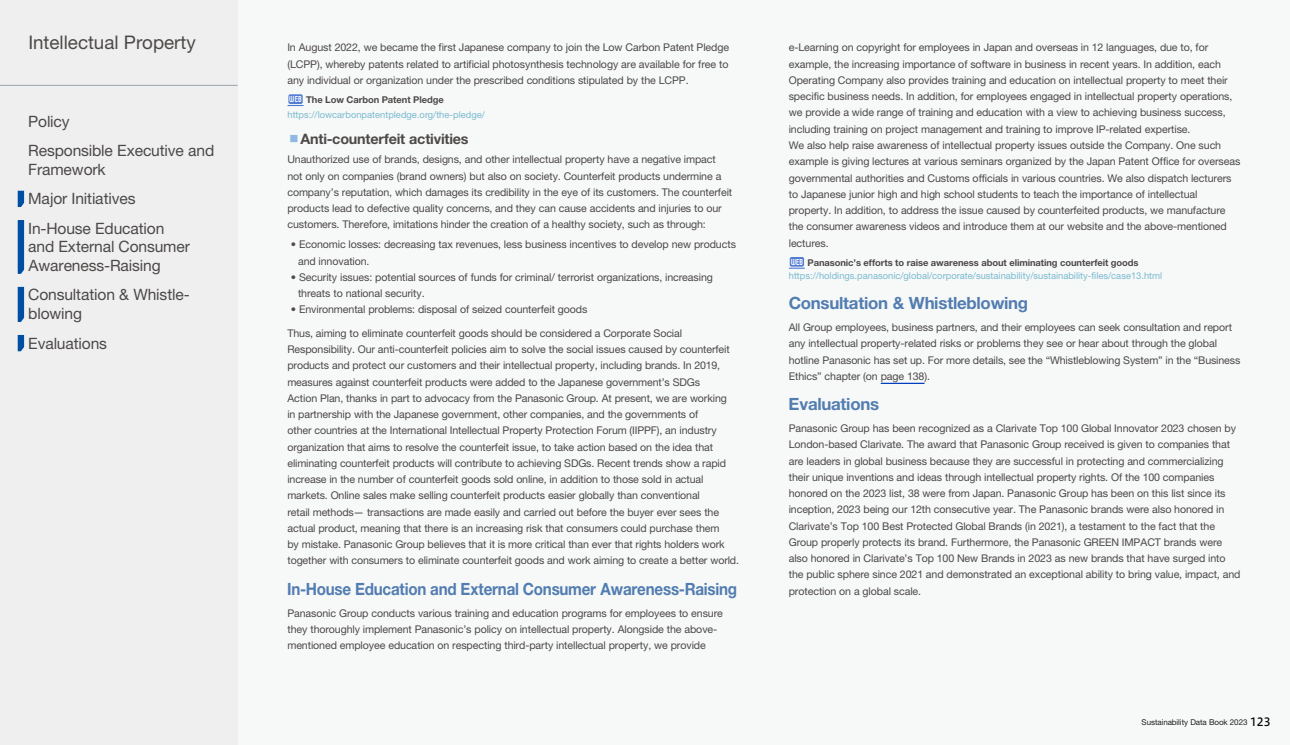
<style>
.page{position:relative;width:1290px;height:745px;background:#fff}
.page>*{position:absolute;margin:0;border:0;box-sizing:border-box;transform-origin:0 0}
.t1{font:18.75px "Helvetica Neue LT Std";color:#4c4948}
.t2{font:700 16.88px "Helvetica Neue LT Std";letter-spacing:-.015em;color:#527db1;scale:.9 1}
.t3{font:700 16.88px "Helvetica Neue LT Std";letter-spacing:-.015em;color:#527db1}
.t4{font:15.62px/29.4px "Helvetica Neue LT Std";letter-spacing:-.01em;color:#4c4948}
.t5{font:700 14.38px "Helvetica Neue LT Std";letter-spacing:-.015em;color:#4c4948}
.t6{font:10.62px/16.2px "Helvetica Neue LT Std";letter-spacing:-.01em;color:#4c4948}
.t7{font:9.38px/14.6px "Helvetica Neue LT Std";color:#79bad0}
.t8{font:8px "Helvetica Neue LT Std";letter-spacing:-.01em;color:#1f1e1d}
.s1{font-family:"Circle 20";font-size:7.5px;color:#fff}
.s2{font-weight:700;color:#4c4948}
.s3{font-family:"UD Shin Go Pr 6";font-weight:300;color:#8fb9e0}
.s4{font-family:"Hiragino UD Sans Std W5";font-size:11.25px;color:#000}
</style>
<div class="page">
<div style="left:237px;top:0;width:1053px;height:744px;background:#f7f8f8"></div>
<div style="left:0;top:0;width:237px;height:744px;background:#efefef"></div>
<hr style="left:0;top:85px;width:237px;height:1px;background:#a6afb5">
<svg style="left:18px;top:335px;width:6px;height:16px"></svg>
<svg style="left:18px;top:287px;width:6px;height:35px"></svg>
<svg style="left:18px;top:220px;width:6px;height:54px"></svg>
<svg style="left:18px;top:191px;width:6px;height:16px"></svg>
<div style="left:288px;top:94px;width:15px;height:10px;background:#4d79d2;border-radius:2px"></div>
<svg style="left:287px;top:105px;width:17px;height:1px"></svg>
<hr style="left:881px;top:382px;width:43px;height:2px;background:#0040bf">
<div style="left:790px;top:257px;width:14px;height:9px;background:#4d79d2;border-radius:2px"></div>
<svg style="left:789px;top:267px;width:16px;height:1px"></svg>
<h1 class="t1" style="left:28px;top:31px;width:169px">Intellectual Property</h1>
<p class="t6" style="left:287px;top:39px;width:443px;text-align:justify">In August 2022, we became the first Japanese company to join the Low Carbon Patent Pledge (LCPP), whereby patents related to artificial photosynthesis technology are available for free to any individual or organization under the prescribed conditions stipulated by the LCPP.</p>
<p class="t7" style="left:287px;top:92px;width:199px"><span class="s1">WEB</span> <span class="s2">The Low Carbon Patent Pledge </span>https://lowcarbonpatentpledge.org/the-pledge/</p>
<h3 class="t5" style="left:287px;top:129px;width:183px"><span class="s3">▪</span>Anti-counterfeit activities</h3>
<p class="t6" style="left:287px;top:151px;width:446px">Unauthorized use of brands, designs, and other intellectual property have a negative impact not only on companies (brand owners) but also on society. Counterfeit products undermine a company’s reputation, which damages its credibility in the eye of its customers. The counterfeit products lead to defective quality concerns, and they can cause accidents and injuries to our customers. Therefore, imitations hinder the creation of a healthy society, such as through:</p>
<p class="t6" style="left:298px;top:236px;width:439px;text-indent:-7px">• Economic losses: decreasing tax revenues, less business incentives to develop new products and innovation.</p>
<p class="t6" style="left:298px;top:268px;width:416px;text-indent:-7px">• Security issues: potential sources of funds for criminal/ terrorist organizations, increasing threats to national security.</p>
<p class="t6" style="left:287px;top:297px;width:396px;line-height:23.4px;text-indent:3px">• Environmental problems: disposal of seized counterfeit goods<br>Thus, aiming to eliminate counterfeit goods should be considered a Corporate Social</p>
<p class="t6" style="left:287px;top:341px;width:453px">Responsibility. Our anti-counterfeit policies aim to solve the social issues caused by counterfeit products and protect our customers and their intellectual property, including brands. In 2019, measures against counterfeit products were added to the Japanese government’s SDGs<br>Action Plan, thanks in part to advocacy from the Panasonic Group. At present, we are working<br>in partnership with the Japanese government, other companies, and the governments of<br>other countries at the International Intellectual Property Protection Forum (IIPPF), an industry organization that aims to resolve the counterfeit issue, to take action based on the idea that eliminating counterfeit products will contribute to achieving SDGs. Recent trends show a rapid increase in the number of counterfeit goods sold online, in addition to those sold in actual markets. Online sales make selling counterfeit products easier globally than conventional<br>retail methods— transactions are made easily and carried out before the buyer ever sees the actual product, meaning that there is an increasing risk that consumers could purchase them<br>by mistake. Panasonic Group believes that it is more critical than ever that rights holders work together with consumers to eliminate counterfeit goods and work aiming to create a better world.</p>
<h2 class="t2" style="left:287px;top:578px;width:501px">In-House Education and External Consumer Awareness-Raising</h2>
<p class="t6" style="left:287px;top:604px;width:437px">Panasonic Group conducts various training and education programs for employees to ensure they thoroughly implement Panasonic’s policy on intellectual property. Alongside the above&shy;mentioned employee education on respecting third-party intellectual property, we provide</p>
<h3 class="t4" style="left:28px;top:106px;width:188px">Policy<br>Responsible Executive and</h3>
<h3 class="t4" style="left:28px;top:154px;width:138px">Framework<br>Major Initiatives<br>In-House Education</h3>
<h3 class="t4" style="left:28px;top:237px;width:163px;line-height:18.8px">and External Consumer<br>Awareness-Raising</h3>
<h3 class="t4" style="left:28px;top:285px;width:163px;line-height:18.8px">Consultation &amp; Whistle&shy;blowing</h3>
<h3 class="t4" style="left:28px;top:328px;width:80px">Evaluations</h3>
<p class="t6" style="left:789px;top:39px;width:453px">e-Learning on copyright for employees in Japan and overseas in 12 languages, due to, for example, the increasing importance of software in business in recent years. In addition, each Operating Company also provides training and education on intellectual property to meet their specific business needs. In addition, for employees engaged in intellectual property operations, we provide a wide range of training and education with a view to achieving business success, including training on project management and training to improve IP-related expertise.<br>We also help raise awareness of intellectual property issues outside the Company. One such example is giving lectures at various seminars organized by the Japan Patent Office for overseas governmental authorities and Customs officials in various countries. We also dispatch lecturers to Japanese junior high and high school students to teach the importance of intellectual property. In addition, to address the issue caused by counterfeited products, we manufacture the consumer awareness videos and introduce them at our website and the above-mentioned lectures.</p>
<p class="t7" style="left:789px;top:256px;width:375px;line-height:12.9px"><span class="s1">WEB</span> <span class="s2">Panasonic’s efforts to raise awareness about eliminating counterfeit goods </span>https://holdings.panasonic/global/corporate/sustainability/sustainability-files/case13.html</p>
<h2 class="t3" style="left:789px;top:293px;width:241px">Consultation &amp; Whistleblowing</h2>
<p class="t6" style="left:789px;top:319px;width:453px">All Group employees, business partners, and their employees can seek consultation and report any intellectual property-related risks or problems they see or hear about through the global hotline Panasonic has set up. For more details, see the “Whistleblowing System” in the “Business Ethics” chapter (on page 138).</p>
<h2 class="t3" style="left:788px;top:394px;width:92px">Evaluations</h2>
<p class="t6" style="left:789px;top:420px;width:453px">Panasonic Group has been recognized as a Clarivate Top 100 Global Innovator 2023 chosen by London-based Clarivate. The award that Panasonic Group received is given to companies that are leaders in global business because they are successful in protecting and commercializing their unique inventions and ideas through intellectual property rights. Of the 100 companies honored on the 2023 list, 38 were from Japan. Panasonic Group has been on this list since its inception, 2023 being our 12th consecutive year. The Panasonic brands were also honored in Clarivate’s Top 100 Best Protected Global Brands (in 2021), a testament to the fact that the Group properly protects its brand. Furthermore, the Panasonic GREEN IMPACT brands were also honored in Clarivate’s Top 100 New Brands in 2023 as new brands that have surged into the public sphere since 2021 and demonstrated an exceptional ability to bring value, impact, and protection on a global scale.</p>
<p class="t8" style="left:1141px;top:717px;width:131px">Sustainability Data Book 2023 <span class="s4">123</span></p>
</div>
